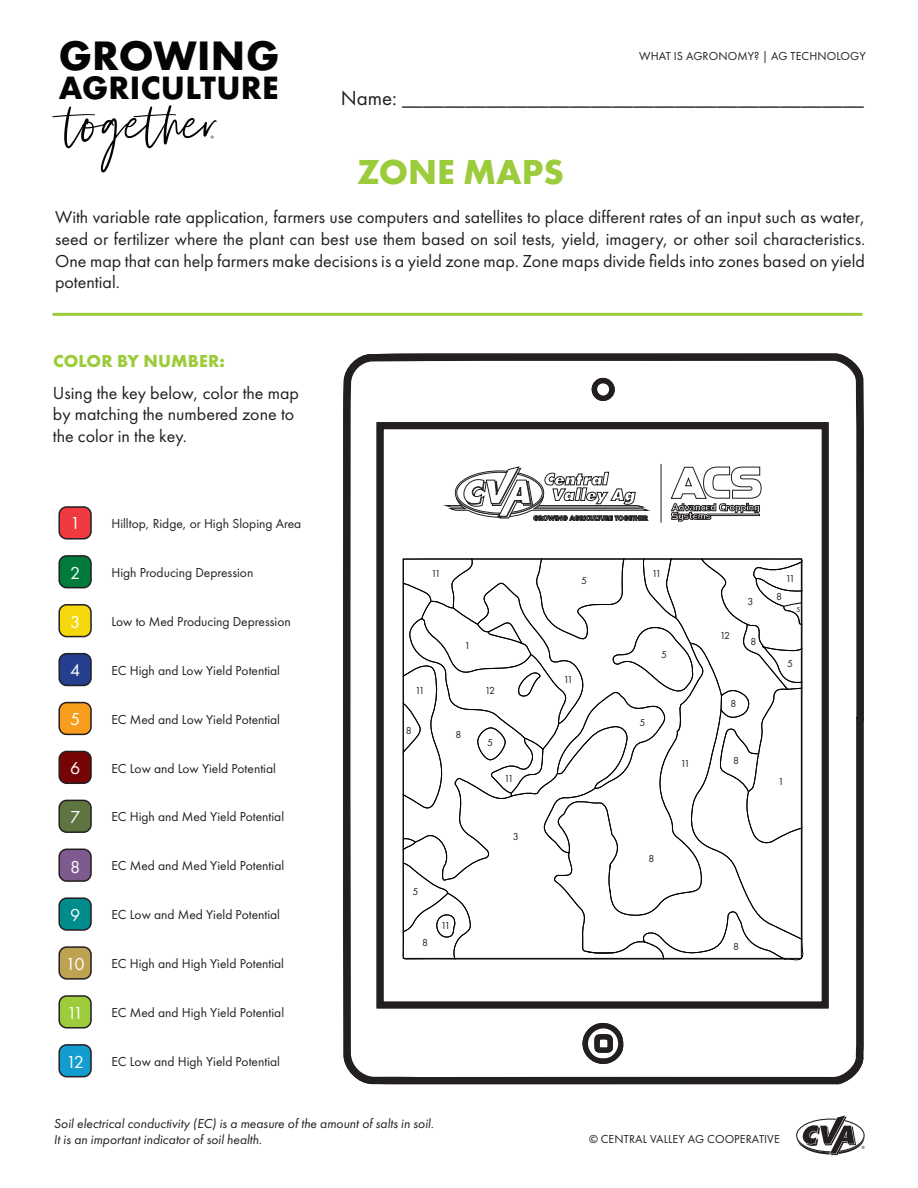
<style>
.page{position:relative;width:918px;height:1188px;background:#fff}
.page>*{position:absolute;margin:0;border:0;box-sizing:border-box;transform-origin:0 0}
.t1{font:67.05px "Silver South Script Alt";color:#040503}
.t2{font:700 37.8px "Futura";letter-spacing:.005em;color:#040503}
.t3{font:700 36px "Futura PT";color:#9ccb3b}
.t4{font:700 29.7px "Futura";letter-spacing:.01em;color:#040503}
.t5{font:21px "Futura PT";color:#231f20}
.t6{font:18px/21.6px "Futura PT";color:#231f20;text-align:justify}
.t7{font:18px "Futura PT";color:#fff}
.t8{font:700 18px "Futura PT";letter-spacing:.01em;color:#9ccb3b}
.t9{font:13.5px "Futura PT";color:#231f20}
.t10{font:italic 13.5px "Futura PT";color:#231f20}
.t11{font:12px "Futura PT";letter-spacing:.01em;color:#231f20}
.t12{font:10.5px "Futura PT";letter-spacing:-.225em;color:#231f20}
.t13{font:7.5px "Futura PT";color:#231f20}
</style>
<div class="page">
<hr style="left:52px;top:313px;width:810px;height:3px;background:#9ccb3b">
<div style="left:59px;top:507px;width:32px;height:32px;background:#ee3a40;border-radius:8px"></div>
<div style="left:58px;top:506px;width:34px;height:34px;border:2px solid #231f20;border-radius:8px"></div>
<div style="left:59px;top:703px;width:32px;height:31px;background:#f89c1c;border-radius:8px"></div>
<div style="left:58px;top:702px;width:34px;height:33px;border:2px solid #231f20;border-radius:8px"></div>
<div style="left:59px;top:898px;width:32px;height:32px;background:#008c8c;border-radius:8px"></div>
<div style="left:58px;top:897px;width:34px;height:34px;border:2px solid #231f20;border-radius:8px"></div>
<div style="left:59px;top:605px;width:32px;height:32px;background:#f4d70d;border-radius:8px"></div>
<div style="left:58px;top:604px;width:34px;height:33px;border:2px solid #231f20;border-radius:8px"></div>
<div style="left:59px;top:800px;width:32px;height:32px;background:#5e7541;border-radius:8px"></div>
<div style="left:58px;top:800px;width:34px;height:33px;border:2px solid #231f20;border-radius:8px"></div>
<div style="left:59px;top:996px;width:32px;height:32px;background:#9ccb3b;border-radius:8px"></div>
<div style="left:58px;top:995px;width:34px;height:34px;border:2px solid #231f20;border-radius:8px"></div>
<div style="left:59px;top:556px;width:32px;height:32px;background:#007b3c;border-radius:8px"></div>
<div style="left:58px;top:555px;width:34px;height:33px;border:2px solid #231f20;border-radius:8px"></div>
<div style="left:59px;top:751px;width:32px;height:32px;background:#770405;border-radius:8px"></div>
<div style="left:58px;top:751px;width:34px;height:33px;border:2px solid #231f20;border-radius:8px"></div>
<div style="left:59px;top:947px;width:32px;height:32px;background:#bca251;border-radius:8px"></div>
<div style="left:58px;top:946px;width:34px;height:34px;border:2px solid #231f20;border-radius:8px"></div>
<div style="left:59px;top:654px;width:32px;height:31px;background:#253f8e;border-radius:8px"></div>
<div style="left:58px;top:653px;width:34px;height:33px;border:2px solid #231f20;border-radius:8px"></div>
<div style="left:59px;top:849px;width:32px;height:32px;background:#7e5b8f;border-radius:8px"></div>
<div style="left:58px;top:849px;width:34px;height:33px;border:2px solid #231f20;border-radius:8px"></div>
<div style="left:59px;top:1045px;width:32px;height:32px;background:#129dce;border-radius:8px"></div>
<div style="left:58px;top:1044px;width:34px;height:33px;border:2px solid #231f20;border-radius:8px"></div>
<svg style="left:345px;top:356px;width:517px;height:726px"></svg>
<svg style="left:375px;top:420px;width:455px;height:590px"></svg>
<svg style="left:590px;top:376px;width:26px;height:27px"></svg>
<div style="left:382px;top:428px;width:441px;height:575px;background:#fff"></div>
<div style="left:380px;top:426px;width:445px;height:579px;border:3px solid #231f20"></div>
<svg style="left:595px;top:382px;width:16px;height:15px"></svg>
<div style="left:594px;top:380px;width:19px;height:19px;border:3px solid #231f20;border-radius:50%"></div>
<svg style="left:403px;top:558px;width:400px;height:507px"></svg>
<svg style="left:445px;top:466px;width:204px;height:55px"></svg>
<hr style="left:661px;top:464px;width:1px;height:59px;background:#231f20">
<svg style="left:670px;top:466px;width:92px;height:56px"></svg>
<svg style="left:796px;top:1115px;width:69px;height:40px"></svg>
<p class="t2" style="left:59px;top:29px;width:222px">GROWING</p>
<p class="t4" style="left:59px;top:67px;width:222px">AGRICULTURE</p>
<p class="t1" style="left:66px;top:84px;width:154px">together</p>
<p class="t11" style="left:639px;top:48px;width:228px">WHAT IS AGRONOMY? | AG TECHNOLOGY</p>
<p class="t5" style="left:341px;top:86px;width:525px">Name: ____________________________________________</p>
<p class="t3" style="left:357px;top:149px;width:208px">ZONE MAPS</p>
<p class="t6" style="left:55px;top:207px;width:812px">With variable rate application, farmers use computers and satellites to place different rates of an input such as water, seed or fertilizer where the plant can best use them based on soil tests, yield, imagery, or other soil characteristics.<br>One map that can help farmers make decisions is a yield zone map. Zone maps divide fields into zones based on yield potential.</p>
<p class="t8" style="left:53px;top:349px;width:174px">COLOR BY NUMBER:</p>
<p class="t6" style="left:53px;top:382px;width:248px;text-align:left">Using the key below, color the map by matching the numbered zone to the color in the key.</p>
<p class="t7" style="left:70px;top:512px;width:12px">1</p>
<p class="t7" style="left:70px;top:562px;width:12px">2</p>
<p class="t7" style="left:70px;top:611px;width:12px">3</p>
<p class="t7" style="left:70px;top:660px;width:12px">4</p>
<p class="t7" style="left:70px;top:709px;width:12px">5</p>
<p class="t7" style="left:70px;top:758px;width:12px">6</p>
<p class="t7" style="left:70px;top:806px;width:12px">7</p>
<p class="t7" style="left:70px;top:856px;width:12px">8</p>
<p class="t7" style="left:70px;top:904px;width:12px">9</p>
<p class="t7" style="left:65px;top:953px;width:21px">10</p>
<p class="t7" style="left:67px;top:1002px;width:18px">11</p>
<p class="t7" style="left:66px;top:1051px;width:19px">12</p>
<p class="t9" style="left:111px;top:516px;width:191px">Hilltop, Ridge, or High Sloping Area</p>
<p class="t9" style="left:111px;top:564px;width:143px">High Producing Depression</p>
<p class="t9" style="left:111px;top:613px;width:181px">Low to Med Producing Depression</p>
<p class="t9" style="left:111px;top:662px;width:170px">EC High and Low Yield Potential</p>
<p class="t9" style="left:111px;top:711px;width:170px">EC Med and Low Yield Potential</p>
<p class="t9" style="left:111px;top:760px;width:166px">EC Low and Low Yield Potential</p>
<p class="t9" style="left:111px;top:809px;width:174px">EC High and Med Yield Potential</p>
<p class="t9" style="left:111px;top:858px;width:174px">EC Med and Med Yield Potential</p>
<p class="t9" style="left:111px;top:907px;width:170px">EC Low and Med Yield Potential</p>
<p class="t9" style="left:111px;top:956px;width:174px">EC High and High Yield Potential</p>
<p class="t9" style="left:111px;top:1005px;width:174px">EC Med and High Yield Potential</p>
<p class="t9" style="left:111px;top:1053px;width:170px">EC Low and High Yield Potential</p>
<p class="t12" style="left:431px;top:568px;width:11px">11</p>
<p class="t12" style="left:415px;top:684px;width:11px">11</p>
<p class="t12" style="left:406px;top:724px;width:7px">8</p>
<p class="t12" style="left:465px;top:639px;width:7px">1</p>
<p class="t12" style="left:456px;top:728px;width:7px">8</p>
<p class="t12" style="left:485px;top:684px;width:12px">12</p>
<p class="t12" style="left:487px;top:736px;width:7px">5</p>
<p class="t12" style="left:504px;top:773px;width:11px">11</p>
<p class="t12" style="left:412px;top:886px;width:7px">5</p>
<p class="t12" style="left:422px;top:936px;width:7px">8</p>
<p class="t12" style="left:441px;top:919px;width:11px">11</p>
<p class="t12" style="left:513px;top:831px;width:7px">3</p>
<p class="t10" style="left:54px;top:1116px;width:381px">Soil electrical conductivity (EC) is a measure of the amount of salts in soil.</p>
<p class="t10" style="left:54px;top:1132px;width:209px">It is an important indicator of soil health.</p>
<p class="t12" style="left:581px;top:574px;width:7px">5</p>
<p class="t12" style="left:564px;top:673px;width:11px">11</p>
<p class="t12" style="left:652px;top:568px;width:11px">11</p>
<p class="t12" style="left:661px;top:648px;width:7px">5</p>
<p class="t12" style="left:639px;top:716px;width:7px">5</p>
<p class="t12" style="left:681px;top:758px;width:11px">11</p>
<p class="t12" style="left:648px;top:852px;width:7px">8</p>
<p class="t12" style="left:720px;top:629px;width:12px">12</p>
<p class="t12" style="left:748px;top:595px;width:7px">3</p>
<p class="t12" style="left:751px;top:635px;width:7px">8</p>
<p class="t12" style="left:731px;top:698px;width:7px">8</p>
<p class="t12" style="left:733px;top:755px;width:7px">8</p>
<p class="t12" style="left:785px;top:572px;width:11px">11</p>
<p class="t12" style="left:776px;top:590px;width:7px">8</p>
<p class="t13" style="left:796px;top:605px;width:6px">5</p>
<p class="t12" style="left:787px;top:658px;width:7px">5</p>
<p class="t12" style="left:778px;top:776px;width:7px">1</p>
<p class="t12" style="left:733px;top:940px;width:7px">8</p>
<p class="t11" style="left:589px;top:1132px;width:192px">© CENTRAL VALLEY AG COOPERATIVE</p>
</div>
